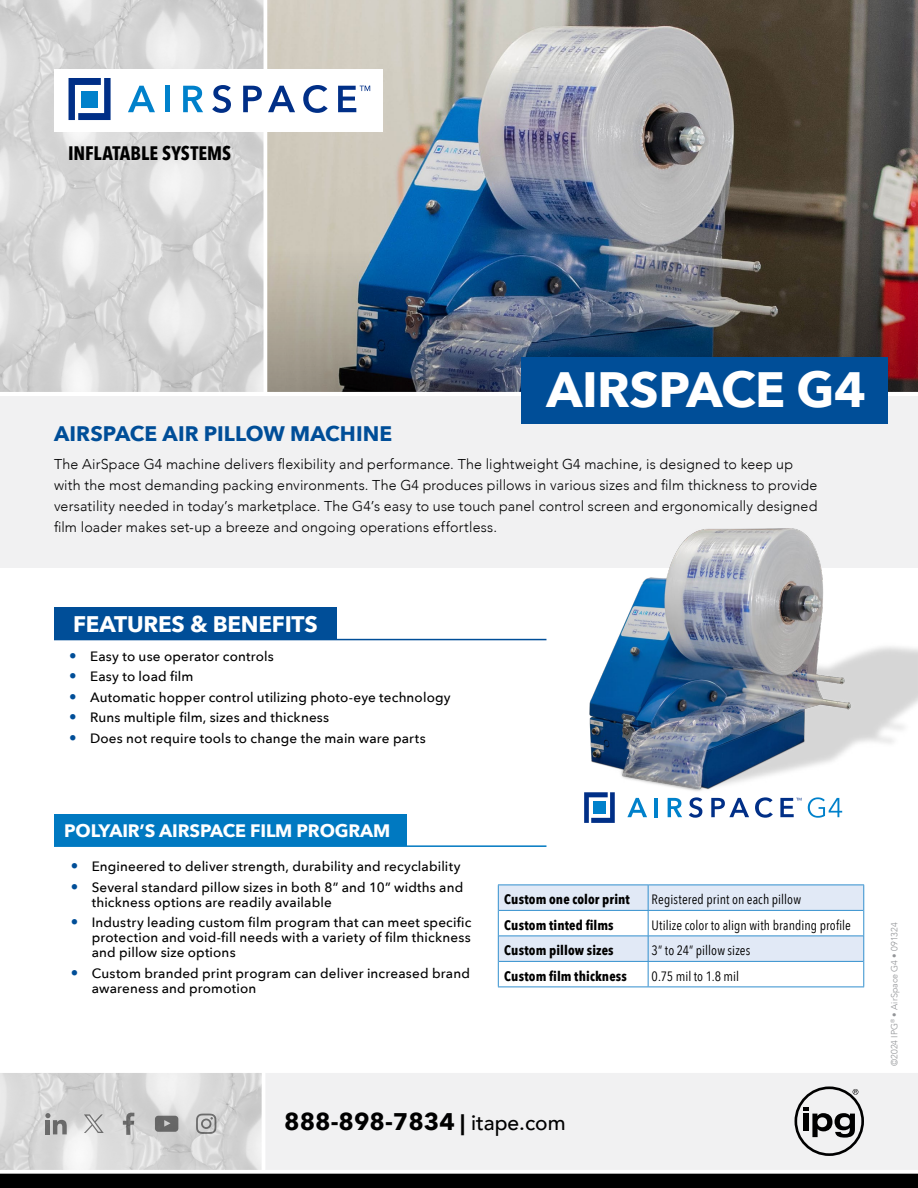
<style>
.page{position:relative;width:918px;height:1188px;background:#fff}
.page>*{position:absolute;margin:0;border:0;box-sizing:border-box;transform-origin:0 0}
.t1{font:700 49.5px "Avenir Next";letter-spacing:-.01em;color:#fff}
.t2{font:700 24px "Avenir Next";color:#000}
.t3{font:700 22.5px "Avenir Next";letter-spacing:-.01em;color:#fff}
.t4{font:700 21px "Avenir Next";letter-spacing:.005em;color:#004e98}
.t5{font:700 19.5px "Avenir Next Condensed";letter-spacing:-.005em;color:#000}
.t6{font:700 18px "Avenir Next";letter-spacing:-.01em;color:#fff}
.t7{font:300 14.25px/21px "Avenir";letter-spacing:.01em;color:#000}
.t8{font:500 13.5px/15px "Avenir Next";letter-spacing:.01em;color:#000}
.t9{font:13.5px "Avenir Next Condensed";letter-spacing:.01em;color:#000}
.t10{font:700 13.5px "Avenir Next Condensed";letter-spacing:.01em;color:#000}
.t11{font:300 9px "Avenir";color:#939598}
.s1{font-size:15px;color:#004e98}
.s2{font-size:21px}
.s3{font-family:"Avenir";font-weight:500;font-size:21px}
</style>
<div class="page">
<img style="left:267px;top:0;width:651px;height:247px">
<img style="left:0;top:0;width:264px;height:392px">
<div style="left:0;top:396px;width:918px;height:172px;background:#f1f1f2"></div>
<img style="left:267px;top:247px;width:651px;height:145px">
<div style="left:54px;top:608px;width:283px;height:32px;background:#004e98"></div>
<div style="left:54px;top:814px;width:352px;height:32px;background:#0079c1"></div>
<hr style="left:54px;top:639px;width:492px;height:1px;background:#004e98">
<div style="left:522px;top:357px;width:366px;height:67px;background:#004e98"></div>
<hr style="left:54px;top:845px;width:492px;height:2px;background:#0079c1">
<svg style="left:498px;top:885px;width:366px;height:102px"></svg>
<hr style="left:498px;top:987px;width:150px;height:1px;background:#328fce">
<hr style="left:648px;top:987px;width:216px;height:1px;background:#328fce">
<hr style="left:499px;top:910px;width:149px;height:1px;background:#328fce">
<hr style="left:648px;top:910px;width:215px;height:1px;background:#328fce">
<hr style="left:499px;top:936px;width:149px;height:1px;background:#328fce">
<hr style="left:648px;top:936px;width:215px;height:1px;background:#328fce">
<hr style="left:499px;top:961px;width:149px;height:1px;background:#328fce">
<hr style="left:648px;top:961px;width:215px;height:1px;background:#328fce">
<div style="left:54px;top:69px;width:329px;height:63px;background:#fff"></div>
<svg style="left:128px;top:86px;width:27px;height:26px"></svg>
<div style="left:165px;top:86px;width:5px;height:26px;background:#0081cb"></div>
<svg style="left:183px;top:86px;width:20px;height:26px"></svg>
<svg style="left:212px;top:85px;width:19px;height:28px"></svg>
<svg style="left:243px;top:86px;width:19px;height:26px"></svg>
<svg style="left:268px;top:86px;width:27px;height:26px"></svg>
<svg style="left:303px;top:85px;width:25px;height:28px"></svg>
<svg style="left:69px;top:78px;width:42px;height:42px"></svg>
<div style="left:81px;top:91px;width:17px;height:16px;background:#0081cb"></div>
<svg style="left:338px;top:86px;width:32px;height:26px"></svg>
<img style="left:571px;top:528px;width:347px;height:380px">
<img style="left:0;top:1073px;width:262px;height:97px">
<div style="left:264px;top:1072px;width:654px;height:98px;background:#f1f1f2"></div>
<hr style="left:262px;top:1070px;width:3px;height:104px;background:#fff">
<div style="left:0;top:1174px;width:918px;height:14px;background:#000"></div>
<svg style="left:0;top:1173px;width:918px;height:1px"></svg>
<hr style="left:0;top:1069px;width:918px;height:4px;background:#fff">
<svg style="left:123px;top:1113px;width:11px;height:22px"></svg>
<svg style="left:45px;top:1113px;width:22px;height:21px"></svg>
<svg style="left:155px;top:1116px;width:23px;height:16px"></svg>
<svg style="left:196px;top:1114px;width:20px;height:20px"></svg>
<svg style="left:84px;top:1114px;width:20px;height:19px"></svg>
<svg style="left:795px;top:1086px;width:69px;height:70px"></svg>
<svg style="left:627px;top:798px;width:20px;height:19px"></svg>
<hr style="left:654px;top:798px;width:4px;height:19px;background:#0081cb">
<svg style="left:668px;top:798px;width:14px;height:19px"></svg>
<svg style="left:689px;top:797px;width:13px;height:21px"></svg>
<svg style="left:711px;top:798px;width:38px;height:19px"></svg>
<svg style="left:755px;top:797px;width:18px;height:21px"></svg>
<svg style="left:584px;top:792px;width:31px;height:31px"></svg>
<div style="left:593px;top:802px;width:13px;height:12px;background:#0081cb"></div>
<svg style="left:808px;top:797px;width:34px;height:21px"></svg>
<svg style="left:780px;top:798px;width:22px;height:19px"></svg>
<h3 class="t5" style="left:68px;top:141px;width:165px">INFLATABLE SYSTEMS</h3>
<h1 class="t1" style="left:546px;top:347px;width:321px">AIRSPACE G4</h1>
<h3 class="t4" style="left:54px;top:416px;width:340px">AIRSPACE AIR PILLOW MACHINE</h3>
<p class="t7" style="left:54px;top:454px;width:765px">The AirSpace G4 machine delivers flexibility and performance. The lightweight G4 machine, is designed to keep up with the most demanding packing environments. The G4 produces pillows in various sizes and film thickness to provide versatility needed in today’s marketplace. The G4’s easy to use touch panel control screen and ergonomically designed film loader makes set-up a breeze and ongoing operations effortless.</p>
<h3 class="t3" style="left:73px;top:604px;width:246px">FEATURES &amp; BENEFITS</h3>
<p class="t8" style="left:69px;top:648px;width:206px"><span class="s1">•</span> Easy to use operator controls</p>
<p class="t8" style="left:69px;top:669px;width:126px"><span class="s1">•</span> Easy to load film</p>
<p class="t8" style="left:69px;top:689px;width:383px"><span class="s1">•</span> Automatic hopper control utilizing photo-eye technology</p>
<p class="t8" style="left:69px;top:709px;width:262px"><span class="s1">•</span> Runs multiple film, sizes and thickness</p>
<p class="t8" style="left:69px;top:730px;width:358px"><span class="s1">•</span> Does not require tools to change the main ware parts</p>
<h3 class="t6" style="left:64px;top:816px;width:328px">POLYAIR’S AIRSPACE FILM PROGRAM</h3>
<p class="t8" style="left:71px;top:859px;width:391px"><span class="s1">•</span> Engineered to deliver strength, durability and recyclability</p>
<p class="t8" style="left:92px;top:879px;width:373px;text-indent:-21px"><span class="s1">•</span> Several standard pillow sizes in both 8” and 10” widths and thickness options are readily available</p>
<p class="t8" style="left:92px;top:915px;width:381px;text-align:justify;text-indent:-21px"><span class="s1">•</span> Industry leading custom film program that can meet specific protection and void-fill needs with a variety of film thickness and pillow size options</p>
<p class="t8" style="left:92px;top:965px;width:380px;text-indent:-21px"><span class="s1">•</span> Custom branded print program can deliver increased brand awareness and promotion</p>
<p class="t10" style="left:504px;top:891px;width:127px">Custom one color print</p>
<p class="t9" style="left:652px;top:888px;width:151px">Registered print on each pillow</p>
<p class="t10" style="left:504px;top:917px;width:111px">Custom tinted films</p>
<p class="t9" style="left:652px;top:914px;width:201px">Utilize color to align with branding profile</p>
<p class="t10" style="left:504px;top:942px;width:111px">Custom pillow sizes</p>
<p class="t9" style="left:652px;top:939px;width:100px">3” to 24” pillow sizes</p>
<p class="t10" style="left:504px;top:968px;width:124px">Custom film thickness</p>
<p class="t9" style="left:652px;top:965px;width:89px">0.75 mil to 1.8 mil</p>
<h2 class="t2" style="left:284px;top:1101px;width:283px">888-898-7834 <span class="s2">|</span> <span class="s3">itape.com</span></h2>
<p class="t11" style="left:889px;top:1066px;width:145px;rotate:-90deg">©2024 IPG<sup>®</sup> • AirSpace G4 • 091324</p>
</div>
